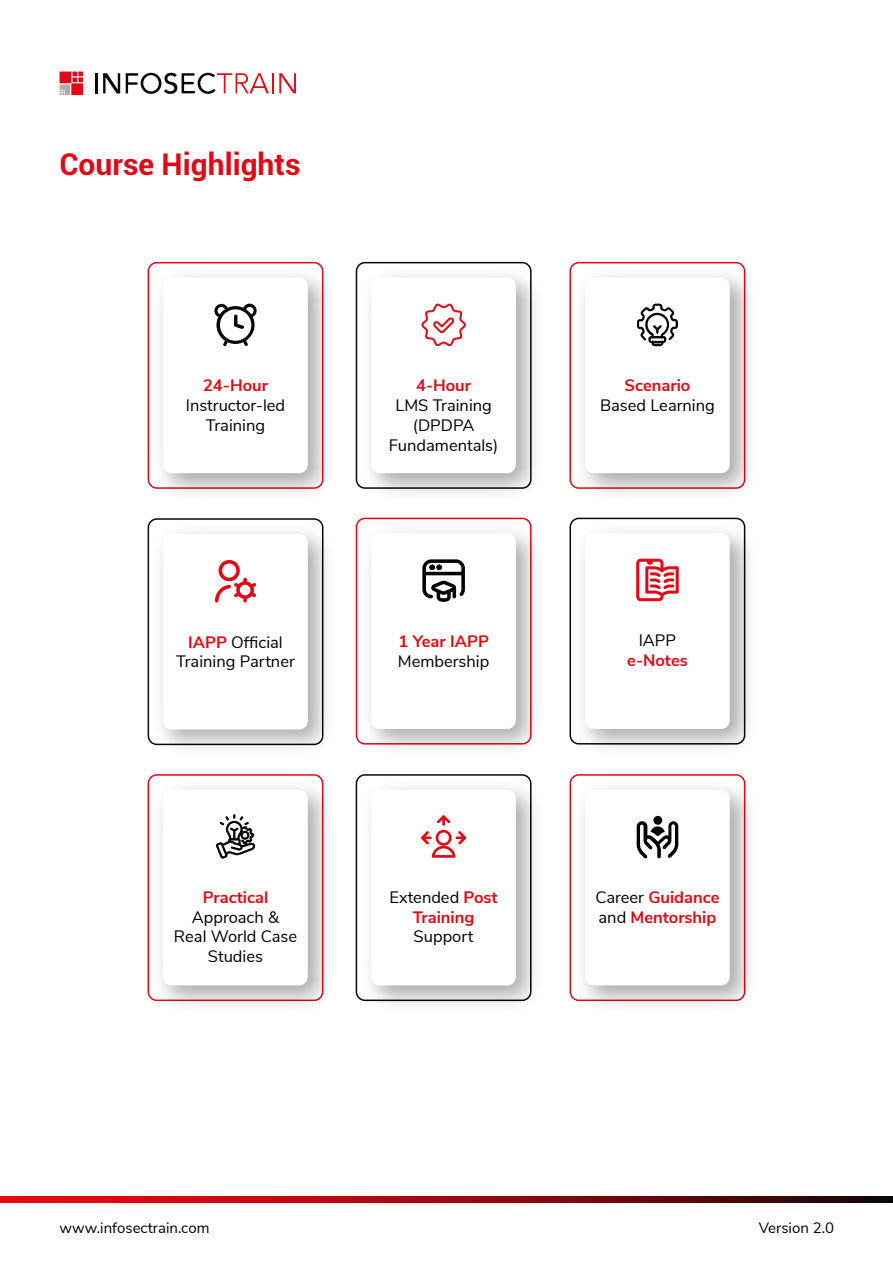
<style>
.page{position:relative;width:893px;height:1263px;background:#fff}
.page>*{position:absolute;margin:0;border:0;box-sizing:border-box;transform-origin:0 0}
.t1{font:700 30px "Roboto";color:#e20914}
.t2{font:16.5px/19.8px "Nunito Sans";color:#000;text-align:center}
.t3{font:700 16.5px/19.8px "Nunito Sans";color:#e30914}
.t4{font:15px "Nunito Sans";color:#000}
.s1{font-weight:700;color:#e30914}
.s2{font-weight:400;color:#000}
</style>
<div class="page">
<svg style="left:0;top:1197px;width:893px;height:5px;background:#92080f"></svg>
<img style="left:147px;top:261px;width:180px;height:233px">
<div style="left:163px;top:278px;width:145px;height:195px;background:#fff;border-radius:9px"></div>
<svg style="left:214px;top:303px;width:43px;height:43px"></svg>
<img style="left:569px;top:261px;width:182px;height:233px">
<div style="left:585px;top:278px;width:145px;height:195px;background:#fff;border-radius:9px"></div>
<svg style="left:637px;top:304px;width:41px;height:42px"></svg>
<svg style="left:60px;top:72px;width:23px;height:23px"></svg>
<hr style="left:95px;top:73px;width:3px;height:20px;background:#080808">
<svg style="left:103px;top:73px;width:17px;height:20px"></svg>
<svg style="left:126px;top:73px;width:147px;height:21px"></svg>
<svg style="left:279px;top:73px;width:17px;height:20px"></svg>
<img style="left:355px;top:517px;width:181px;height:232px">
<div style="left:371px;top:533px;width:145px;height:196px;background:#fff;border-radius:9px"></div>
<img style="left:147px;top:518px;width:180px;height:231px">
<div style="left:163px;top:534px;width:145px;height:195px;background:#fff;border-radius:9px"></div>
<svg style="left:215px;top:560px;width:41px;height:42px"></svg>
<img style="left:569px;top:774px;width:182px;height:231px">
<div style="left:585px;top:790px;width:145px;height:195px;background:#fff;border-radius:9px"></div>
<img style="left:355px;top:261px;width:181px;height:233px">
<div style="left:371px;top:278px;width:145px;height:195px;background:#fff;border-radius:9px"></div>
<svg style="left:421px;top:303px;width:45px;height:43px"></svg>
<img style="left:355px;top:774px;width:181px;height:231px">
<div style="left:371px;top:790px;width:145px;height:195px;background:#fff;border-radius:9px"></div>
<svg style="left:421px;top:815px;width:45px;height:43px"></svg>
<img style="left:147px;top:774px;width:180px;height:231px">
<div style="left:163px;top:790px;width:145px;height:195px;background:#fff;border-radius:9px"></div>
<div style="left:653px;top:816px;width:9px;height:9px;background:#000;border-radius:50%"></div>
<svg style="left:637px;top:821px;width:41px;height:37px"></svg>
<img style="left:569px;top:517px;width:182px;height:232px">
<div style="left:585px;top:533px;width:145px;height:196px;background:#fff;border-radius:9px"></div>
<svg style="left:422px;top:559px;width:43px;height:43px"></svg>
<svg style="left:636px;top:559px;width:43px;height:42px"></svg>
<svg style="left:216px;top:814px;width:40px;height:45px"></svg>
<h1 class="t1" style="left:60px;top:143px;width:242px">Course Highlights</h1>
<p class="t3" style="left:203px;top:375px;width:66px">24-Hour</p>
<p class="t2" style="left:186px;top:394px;width:101px">Instructor-led<br>Training</p>
<p class="t2" style="left:176px;top:631px;width:120px"><span class="s1">IAPP</span> Official<br>Training Partner</p>
<p class="t3" style="left:203px;top:886px;width:67px">Practical</p>
<p class="t2" style="left:174px;top:906px;width:125px">Approach &amp;<br>Real World Case<br>Studies</p>
<p class="t3" style="left:416px;top:375px;width:57px">4-Hour</p>
<p class="t2" style="left:389px;top:394px;width:111px">LMS Training (DPDPA<br>Fundamentals)</p>
<p class="t3" style="left:398px;top:630px;width:92px">1 Year IAPP</p>
<p class="t2" style="left:398px;top:650px;width:93px">Membership</p>
<p class="t3" style="left:390px;top:886px;width:110px;text-align:center"><span class="s2">Extended</span> Post<br>Training</p>
<p class="t2" style="left:414px;top:926px;width:61px">Support</p>
<p class="t3" style="left:624px;top:375px;width:67px">Scenario</p>
<p class="t2" style="left:600px;top:394px;width:116px">Based Learning</p>
<p class="t2" style="left:639px;top:630px;width:39px">IAPP</p>
<p class="t3" style="left:627px;top:649px;width:62px">e-Notes</p>
<p class="t3" style="left:595px;top:887px;width:126px"><span class="s2">Career</span> Guidance <span class="s2">and</span> Mentorship</p>
<p class="t4" style="left:60px;top:1217px;width:152px">www.infosectrain.com</p>
<p class="t4" style="left:759px;top:1217px;width:77px">Version 2.0</p>
</div>
